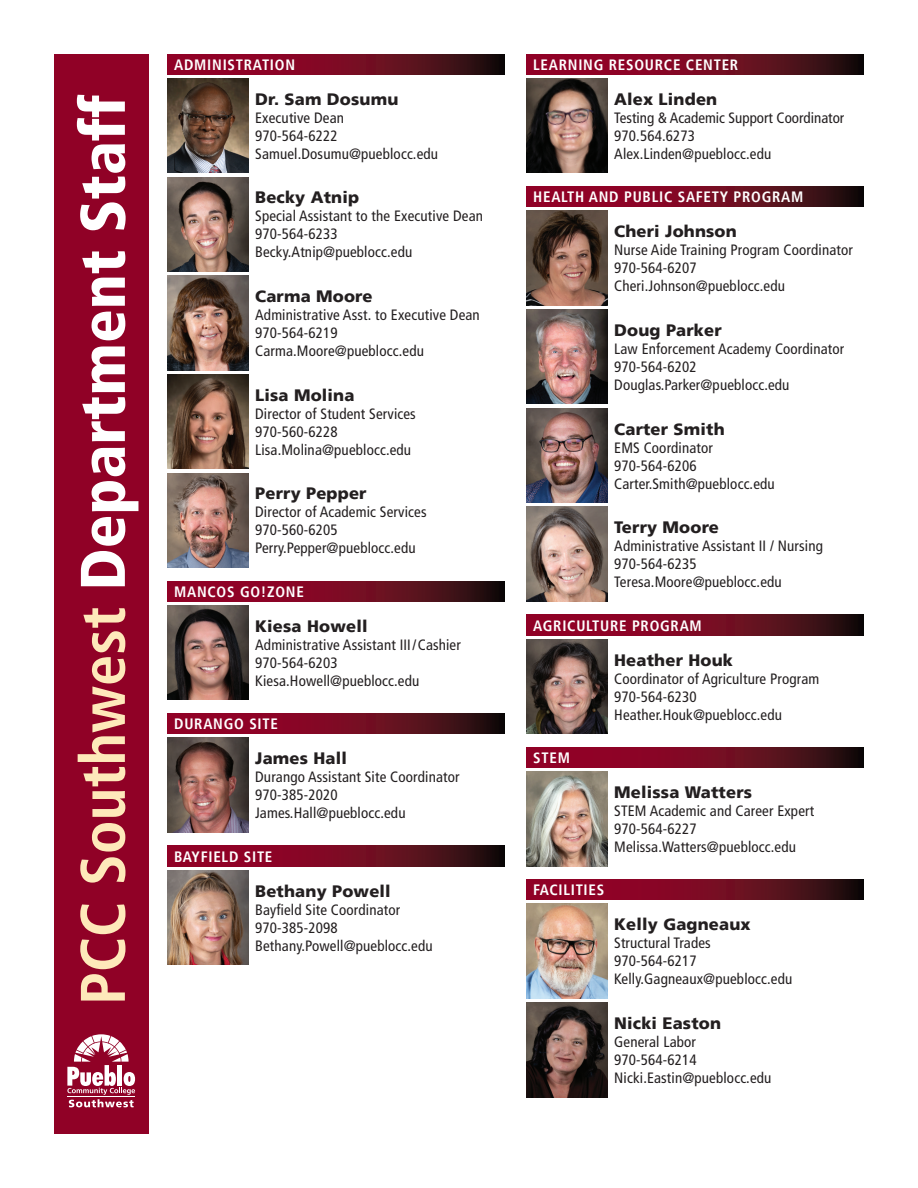
<style>
.page{position:relative;width:918px;height:1188px;background:#fff}
.page>*{position:absolute;margin:0;border:0;box-sizing:border-box;transform-origin:0 0}
.t1{font:900 condensed 63px "Frutiger LT";color:#fff}
.t2{font:900 16.5px "Frutiger LT";letter-spacing:.01em;color:#231f20}
.t3{font:condensed 15px/18px "Frutiger LT";letter-spacing:.01em;color:#231f20}
.t4{font:700 condensed 15px "Frutiger LT";letter-spacing:.05em;color:#fff}
.s1{font-weight:700;color:#fee9ba}
</style>
<div class="page">
<img style="left:167px;top:78px;width:81px;height:95px">
<img style="left:167px;top:276px;width:81px;height:94px">
<img style="left:167px;top:177px;width:81px;height:95px">
<img style="left:167px;top:374px;width:81px;height:95px">
<img style="left:167px;top:473px;width:81px;height:95px">
<svg style="left:167px;top:54px;width:338px;height:20px;background:#6e0920"></svg>
<img style="left:167px;top:605px;width:81px;height:95px">
<svg style="left:167px;top:581px;width:338px;height:20px;background:#6e0920"></svg>
<svg style="left:167px;top:713px;width:338px;height:21px;background:#6e0920"></svg>
<img style="left:167px;top:738px;width:81px;height:94px">
<img style="left:167px;top:870px;width:81px;height:95px">
<svg style="left:167px;top:846px;width:338px;height:20px;background:#6e0920"></svg>
<img style="left:526px;top:78px;width:82px;height:95px">
<svg style="left:526px;top:54px;width:338px;height:20px;background:#6e0920"></svg>
<img style="left:526px;top:639px;width:82px;height:95px">
<svg style="left:526px;top:615px;width:338px;height:20px;background:#6e0920"></svg>
<img style="left:526px;top:772px;width:82px;height:94px">
<svg style="left:526px;top:747px;width:338px;height:20px;background:#6e0920"></svg>
<img style="left:526px;top:904px;width:82px;height:94px">
<img style="left:526px;top:1003px;width:82px;height:94px">
<svg style="left:526px;top:880px;width:338px;height:20px;background:#6e0920"></svg>
<img style="left:526px;top:408px;width:82px;height:95px">
<img style="left:526px;top:507px;width:82px;height:94px">
<img style="left:526px;top:309px;width:82px;height:95px">
<img style="left:526px;top:211px;width:82px;height:94px">
<svg style="left:526px;top:186px;width:338px;height:21px;background:#6e0920"></svg>
<div style="left:54px;top:54px;width:94px;height:1080px;background:#900126"></div>
<svg style="left:67px;top:1034px;width:68px;height:73px"></svg>
<hr style="left:67px;top:1096px;width:68px;height:1px;background:#fff">
<h1 class="t1" style="left:65px;top:1005px;width:912px;rotate:-90deg"><span class="s1">PCC Southwest</span> Department Staff</h1>
<p class="t4" style="left:174px;top:56px;width:122px">ADMINISTRATION</p>
<p class="t2" style="left:255px;top:89px;width:145px">Dr. Sam Dosumu</p>
<p class="t3" style="left:255px;top:109px;width:184px">Executive Dean<br>970-564-6222<br>Samuel.Dosumu@pueblocc.edu</p>
<p class="t2" style="left:255px;top:188px;width:105px">Becky Atnip</p>
<p class="t3" style="left:255px;top:207px;width:229px">Special Assistant to the Executive Dean<br>970-564-6233<br>Becky.Atnip@pueblocc.edu</p>
<p class="t2" style="left:255px;top:286px;width:119px">Carma Moore</p>
<p class="t3" style="left:255px;top:306px;width:226px">Administrative Asst. to Executive Dean<br>970-564-6219<br>Carma.Moore@pueblocc.edu</p>
<p class="t2" style="left:255px;top:385px;width:101px">Lisa Molina</p>
<p class="t3" style="left:255px;top:405px;width:162px">Director of Student Services<br>970-560-6228<br>Lisa.Molina@pueblocc.edu</p>
<p class="t2" style="left:255px;top:484px;width:113px">Perry Pepper</p>
<p class="t3" style="left:255px;top:503px;width:173px">Director of Academic Services<br>970-560-6205<br>Perry.Pepper@pueblocc.edu</p>
<p class="t4" style="left:174px;top:583px;width:131px">MANCOS GO!ZONE</p>
<p class="t2" style="left:255px;top:616px;width:114px">Kiesa Howell</p>
<p class="t3" style="left:255px;top:636px;width:207px">Administrative Assistant III/Cashier<br>970-564-6203<br>Kiesa.Howell@pueblocc.edu</p>
<p class="t4" style="left:174px;top:715px;width:105px">DURANGO SITE</p>
<p class="t2" style="left:255px;top:749px;width:93px">James Hall</p>
<p class="t3" style="left:255px;top:768px;width:206px">Durango Assistant Site Coordinator<br>970-385-2020<br>James.Hall@pueblocc.edu</p>
<p class="t4" style="left:174px;top:847px;width:100px">BAYFIELD SITE</p>
<p class="t2" style="left:255px;top:881px;width:137px">Bethany Powell</p>
<p class="t3" style="left:255px;top:901px;width:179px">Bayfield Site Coordinator<br>970-385-2098<br>Bethany.Powell@pueblocc.edu</p>
<p class="t4" style="left:533px;top:56px;width:207px">LEARNING RESOURCE CENTER</p>
<p class="t2" style="left:614px;top:89px;width:105px">Alex Linden</p>
<p class="t3" style="left:614px;top:109px;width:232px">Testing &amp; Academic Support Coordinator<br>970.564.6273<br>Alex.Linden@pueblocc.edu</p>
<p class="t4" style="left:533px;top:188px;width:272px">HEALTH AND PUBLIC SAFETY PROGRAM</p>
<p class="t2" style="left:614px;top:222px;width:124px">Cheri Johnson</p>
<p class="t3" style="left:614px;top:241px;width:240px">Nurse Aide Training Program Coordinator<br>970-564-6207<br>Cheri.Johnson@pueblocc.edu</p>
<p class="t2" style="left:614px;top:320px;width:109px">Doug Parker</p>
<p class="t3" style="left:614px;top:340px;width:232px">Law Enforcement Academy Coordinator<br>970-564-6202<br>Douglas.Parker@pueblocc.edu</p>
<p class="t2" style="left:614px;top:419px;width:112px">Carter Smith</p>
<p class="t3" style="left:614px;top:438px;width:162px">EMS Coordinator<br>970-564-6206<br>Carter.Smith@pueblocc.edu</p>
<p class="t2" style="left:614px;top:517px;width:106px">Terry Moore</p>
<p class="t3" style="left:614px;top:537px;width:210px">Administrative Assistant II / Nursing<br>970-564-6235<br>Teresa.Moore@pueblocc.edu</p>
<p class="t4" style="left:533px;top:616px;width:170px">AGRICULTURE PROGRAM</p>
<p class="t2" style="left:614px;top:650px;width:120px">Heather Houk</p>
<p class="t3" style="left:614px;top:670px;width:207px">Coordinator of Agriculture Program<br>970-564-6230<br>Heather.Houk@pueblocc.edu</p>
<p class="t4" style="left:533px;top:749px;width:38px">STEM</p>
<p class="t2" style="left:614px;top:782px;width:139px">Melissa Watters</p>
<p class="t3" style="left:614px;top:802px;width:201px">STEM Academic and Career Expert<br>970-564-6227<br>Melissa.Watters@pueblocc.edu</p>
<p class="t4" style="left:533px;top:881px;width:73px">FACILITIES</p>
<p class="t2" style="left:614px;top:915px;width:138px">Kelly Gagneaux</p>
<p class="t3" style="left:614px;top:934px;width:180px">Structural Trades<br>970-564-6217<br>Kelly.Gagneaux@pueblocc.edu</p>
<p class="t2" style="left:614px;top:1013px;width:108px">Nicki Easton</p>
<p class="t3" style="left:614px;top:1033px;width:159px">General Labor<br>970-564-6214<br>Nicki.Eastin@pueblocc.edu</p>
</div>
